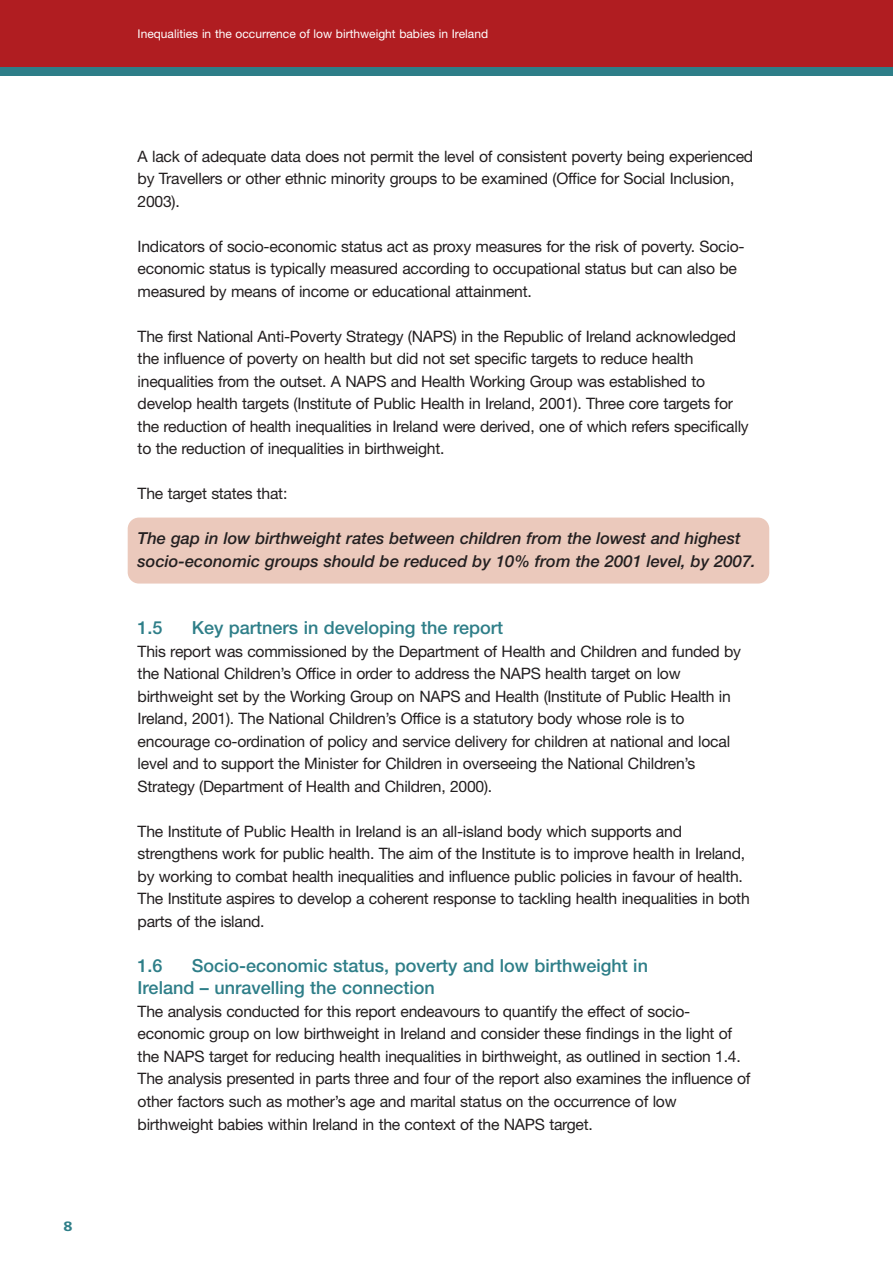
<style>
.page{position:relative;width:893px;height:1262px;background:#fff}
.page>*{position:absolute;margin:0;border:0;box-sizing:border-box;transform-origin:0 0}
.t1{font:500 18px/22.5px "Helvetica Neue";color:#2e7e88}
.t2{font:italic 500 16.5px/22.5px "Helvetica Neue";color:#231f20}
.t3{font:15.75px/22.5px "Helvetica Neue";letter-spacing:-.015em;color:#231f20}
.t4{font:700 13.5px "Frutiger";color:#2e7e88;scale:1.21 1}
.t5{font:12px "Helvetica Neue";color:#fff}
</style>
<div class="page">
<div style="left:128px;top:517px;width:641px;height:66px;background:#ebc9bc;border-radius:11px"></div>
<div style="left:0;top:0;width:892px;height:76px;background:#b01d21"></div>
<div style="left:0;top:67px;width:892px;height:9px;background:#2e7e88"></div>
<p class="t4" style="left:63px;top:1220px;width:9px">8</p>
<p class="t5" style="left:138px;top:29px;width:352px">Inequalities in the occurrence of low birthweight babies in Ireland</p>
<p class="t3" style="left:138px;top:146px;width:617px">A lack of adequate data does not permit the level of consistent poverty being experienced by Travellers or other ethnic minority groups to be examined (Office for Social Inclusion,<br>2003).</p>
<p class="t3" style="left:138px;top:236px;width:608px">Indicators of socio-economic status act as proxy measures for the risk of poverty. Socio&shy;economic status is typically measured according to occupational status but can also be measured by means of income or educational attainment.</p>
<p class="t3" style="left:138px;top:326px;width:612px">The first National Anti-Poverty Strategy (NAPS) in the Republic of Ireland acknowledged the influence of poverty on health but did not set specific targets to reduce health inequalities from the outset. A NAPS and Health Working Group was established to develop health targets (Institute of Public Health in Ireland, 2001). Three core targets for the reduction of health inequalities in Ireland were derived, one of which refers specifically to the reduction of inequalities in birthweight.</p>
<p class="t3" style="left:138px;top:484px;width:151px">The target states that:</p>
<p class="t2" style="left:138px;top:528px;width:619px">The gap in low birthweight rates between children from the lowest and highest socio-economic groups should be reduced by 10% from the 2001 level, by 2007.</p>
<p class="t1" style="left:138px;top:618px;width:27px">1.5</p>
<p class="t1" style="left:192px;top:618px;width:313px">Key partners in developing the report</p>
<p class="t3" style="left:138px;top:641px;width:605px">This report was commissioned by the Department of Health and Children and funded by the National Children’s Office in order to address the NAPS health target on low birthweight set by the Working Group on NAPS and Health (Institute of Public Health in Ireland, 2001). The National Children’s Office is a statutory body whose role is to encourage co-ordination of policy and service delivery for children at national and local level and to support the Minister for Children in overseeing the National Children’s Strategy (Department of Health and Children, 2000).</p>
<p class="t3" style="left:138px;top:821px;width:613px">The Institute of Public Health in Ireland is an all-island body which supports and strengthens work for public health. The aim of the Institute is to improve health in Ireland, by working to combat health inequalities and influence public policies in favour of health.<br>The Institute aspires to develop a coherent response to tackling health inequalities in both parts of the island.</p>
<p class="t1" style="left:138px;top:956px;width:27px">1.6</p>
<p class="t1" style="left:138px;top:956px;width:512px;text-indent:54px">Socio-economic status, poverty and low birthweight in<br>Ireland – unravelling the connection</p>
<p class="t3" style="left:138px;top:1001px;width:614px">The analysis conducted for this report endeavours to quantify the effect of socio&shy;economic group on low birthweight in Ireland and consider these findings in the light of the NAPS target for reducing health inequalities in birthweight, as outlined in section 1.4.<br>The analysis presented in parts three and four of the report also examines the influence of other factors such as mother’s age and marital status on the occurrence of low birthweight babies within Ireland in the context of the NAPS target.</p>
</div>
